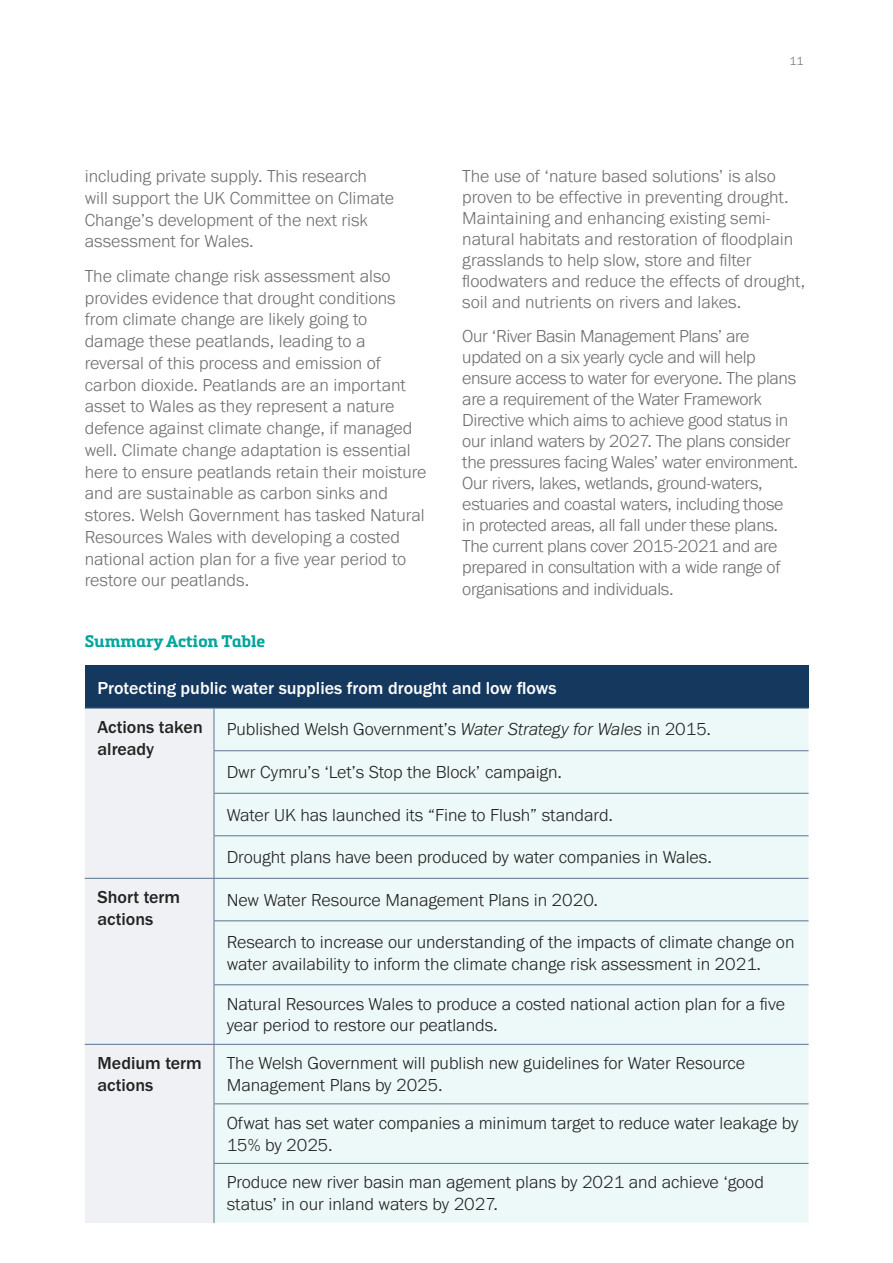
<style>
.page{position:relative;width:893px;height:1263px;background:#fff}
.page>*{position:absolute;margin:0;border:0;box-sizing:border-box;transform-origin:0 0}
.Body{font:300 18px/21px "Franklin Gothic URW";letter-spacing:-.005em;color:#6f6f6e}
.Table_text{font:300 18px/21.8px "Franklin Gothic URW";color:#222221}
.Table_sub_heading{font:500 18px/21.8px "Franklin Gothic URW";color:#222221}
.Table_heading{font:500 18px "Franklin Gothic URW";color:#fff}
.Table_Heading{font:700 16.5px "Metronic Slab Pro";color:#00a69c}
.t1{font:300 12px "Franklin Gothic URW";color:#6f6f6e}
.s1{font-style:italic}
</style>
<div class="page">
<div style="left:85px;top:666px;width:723px;height:42px;background:#15385f"></div>
<div style="left:85px;top:709px;width:129px;height:514px;background:#eff1f4"></div>
<div style="left:215px;top:709px;width:593px;height:514px;background:#edf9f8"></div>
<hr style="left:85px;top:708px;width:129px;height:1px;background:#5b748f">
<hr style="left:214px;top:708px;width:594px;height:1px;background:#5b748f">
<hr style="left:214px;top:709px;width:1px;height:41px;background:#5b748f">
<hr style="left:214px;top:750px;width:594px;height:1px;background:#5b748f">
<hr style="left:214px;top:751px;width:1px;height:42px;background:#5b748f">
<hr style="left:214px;top:793px;width:594px;height:1px;background:#5b748f">
<hr style="left:214px;top:794px;width:1px;height:41px;background:#5b748f">
<hr style="left:214px;top:835px;width:594px;height:1px;background:#5b748f">
<hr style="left:214px;top:836px;width:1px;height:42px;background:#5b748f">
<hr style="left:85px;top:878px;width:129px;height:1px;background:#5b748f">
<hr style="left:214px;top:878px;width:594px;height:1px;background:#5b748f">
<hr style="left:214px;top:879px;width:1px;height:41px;background:#5b748f">
<hr style="left:214px;top:920px;width:594px;height:1px;background:#5b748f">
<hr style="left:214px;top:921px;width:1px;height:63px;background:#5b748f">
<hr style="left:214px;top:984px;width:594px;height:1px;background:#5b748f">
<hr style="left:214px;top:985px;width:1px;height:59px;background:#5b748f">
<hr style="left:85px;top:1044px;width:129px;height:1px;background:#5b748f">
<hr style="left:214px;top:1044px;width:594px;height:1px;background:#5b748f">
<hr style="left:214px;top:1045px;width:1px;height:58px;background:#5b748f">
<hr style="left:214px;top:1103px;width:594px;height:1px;background:#5b748f">
<hr style="left:214px;top:1104px;width:1px;height:59px;background:#5b748f">
<hr style="left:214px;top:1163px;width:594px;height:1px;background:#5b748f">
<hr style="left:214px;top:1164px;width:1px;height:59px;background:#5b748f">
<p class="t1" style="left:790px;top:54px;width:16px">11</p>
<p class="Body" style="left:85px;top:165px;width:311px;line-height:21.8px">including private supply. This research will support the UK Committee on Climate Change’s development of the next risk assessment for Wales.</p>
<p class="Body" style="left:85px;top:265px;width:343px;line-height:21.8px">The climate change risk assessment also provides evidence that drought conditions from climate change are likely going to damage these peatlands, leading to a reversal of this process and emission of carbon dioxide. Peatlands are an important asset to Wales as they represent a nature defence against climate change, if managed well. Climate change adaptation is essential here to ensure peatlands retain their moisture and are sustainable as carbon sinks and stores. Welsh Government has tasked Natural Resources Wales with developing a costed national action plan for a five year period to restore our peatlands.</p>
<p class="Body" style="left:462px;top:165px;width:344px">The use of ‘nature based solutions’ is also proven to be effective in preventing drought.<br>Maintaining and enhancing existing semi&shy;natural habitats and restoration of floodplain grasslands to help slow, store and filter floodwaters and reduce the effects of drought, soil and nutrients on rivers and lakes.</p>
<p class="Body" style="left:462px;top:325px;width:337px">Our ‘River Basin Management Plans’ are updated on a six yearly cycle and will help ensure access to water for everyone. The plans are a requirement of the Water Framework Directive which aims to achieve good status in our inland waters by 2027. The plans consider the pressures facing Wales’ water environment.<br>Our rivers, lakes, wetlands, ground-waters, estuaries and coastal waters, including those in protected areas, all fall under these plans.<br>The current plans cover 2015-2021 and are prepared in consultation with a wide range of organisations and individuals.</p>
<p class="Table_Heading" style="left:85px;top:631px;width:182px">Summary Action Table</p>
<p class="Table_heading" style="left:98px;top:677px;width:460px">Protecting public water supplies from drought and low flows</p>
<p class="Table_sub_heading" style="left:98px;top:716px;width:107px">Actions taken already</p>
<p class="Table_text" style="left:227px;top:718px;width:486px">Published Welsh Government’s <span class="s1">Water Strategy for Wales</span> in 2015.</p>
<p class="Table_text" style="left:227px;top:761px;width:337px">Dwr Cymru’s ‘Let’s Stop the Block’ campaign.</p>
<p class="Table_text" style="left:227px;top:803px;width:388px">Water UK has launched its “Fine to Flush” standard.</p>
<p class="Table_text" style="left:227px;top:846px;width:487px">Drought plans have been produced by water companies in Wales.</p>
<p class="Table_sub_heading" style="left:98px;top:886px;width:84px">Short term actions</p>
<p class="Table_text" style="left:227px;top:888px;width:373px">New Water Resource Management Plans in 2020.</p>
<p class="Table_text" style="left:227px;top:931px;width:569px">Research to increase our understanding of the impacts of climate change on water availability to inform the climate change risk assessment in 2021.</p>
<p class="Table_text" style="left:227px;top:992px;width:560px">Natural Resources Wales to produce a costed national action plan for a five year period to restore our peatlands.</p>
<p class="Table_sub_heading" style="left:98px;top:1052px;width:106px">Medium term actions</p>
<p class="Table_text" style="left:227px;top:1052px;width:520px">The Welsh Government will publish new guidelines for Water Resource<br>Management Plans by 2025.</p>
<p class="Table_text" style="left:227px;top:1111px;width:573px">Ofwat has set water companies a minimum target to reduce water leakage by<br>15% by 2025.</p>
<p class="Table_text" style="left:227px;top:1171px;width:539px">Produce new river basin man agement plans by 2021 and achieve ‘good status’ in our inland waters by 2027.</p>
</div>
